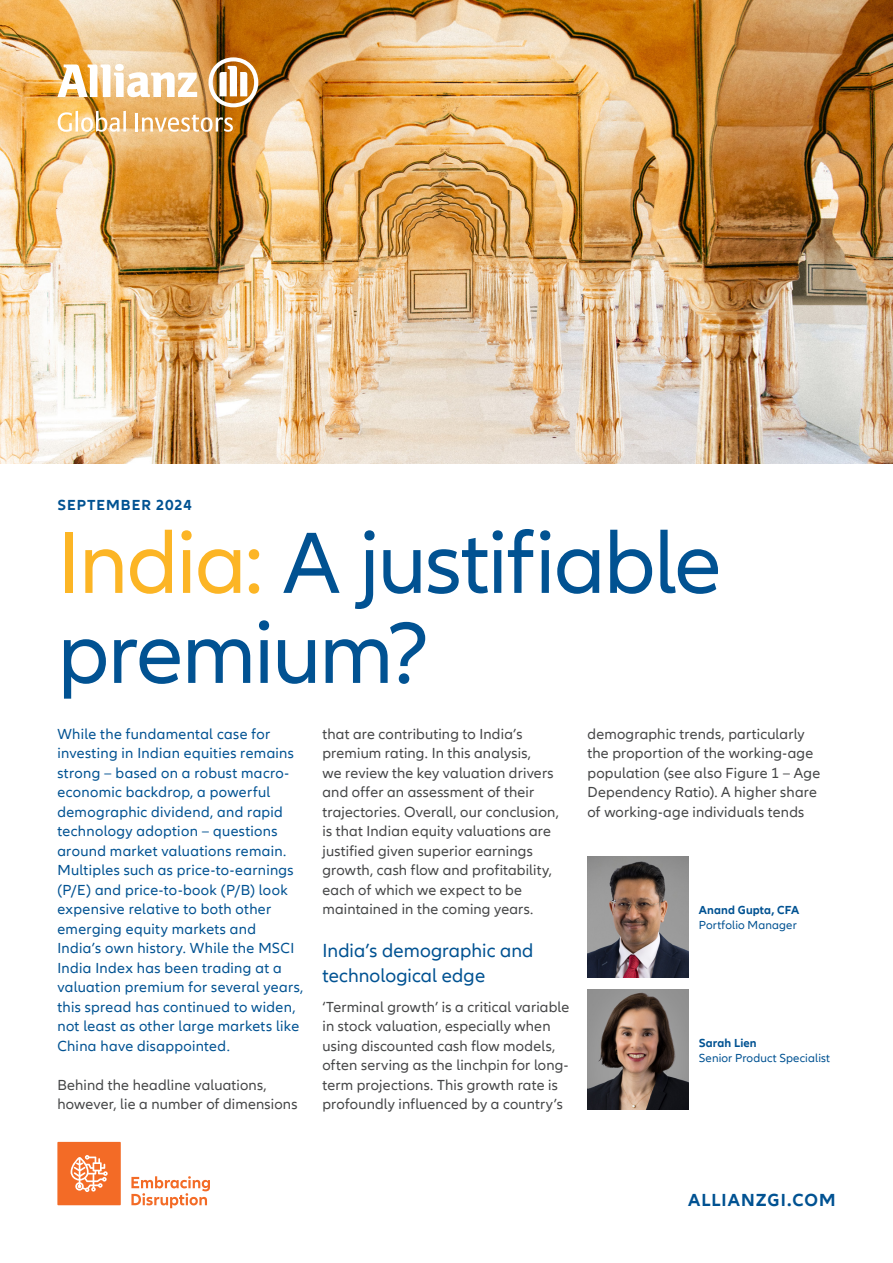
<style>
.page{position:relative;width:893px;height:1263px;background:#fff}
.page>*{position:absolute;margin:0;border:0;box-sizing:border-box;transform-origin:0 0}
.Headline{font:90px/90px "Allianz Neo";letter-spacing:-.02em;color:#015292}
.Headline_3{font:19.5px/25.3px "Allianz Neo";letter-spacing:.005em;color:#015292}
.URL_connect{font:700 18px "Allianz Neo";letter-spacing:.06em;color:#015292}
.Copy{font:15px/19.5px "Allianz Neo";letter-spacing:.015em;color:#454647}
.Copy-2{font:15px/19.5px "Allianz Neo";letter-spacing:.025em;color:#015292}
.t1{font:700 15px "Allianz Neo";letter-spacing:.07em;color:#015292}
.Copy__small{font:12px "Allianz Neo";letter-spacing:.01em;color:#015292}
.Copy__small-2{font:700 12px "Allianz Neo";letter-spacing:.015em;color:#015292}
.s1{color:#fcb525}
</style>
<div class="page">
<img style="left:0;top:0;width:893px;height:463px">
<svg style="left:57px;top:64px;width:140px;height:33px"></svg>
<svg style="left:208px;top:57px;width:50px;height:50px"></svg>
<svg style="left:58px;top:112px;width:14px;height:20px"></svg>
<hr style="left:76px;top:111px;width:2px;height:21px;background:#fff">
<svg style="left:81px;top:111px;width:39px;height:21px"></svg>
<hr style="left:123px;top:111px;width:3px;height:21px;background:#fff">
<hr style="left:135px;top:113px;width:3px;height:19px;background:#fff">
<svg style="left:142px;top:115px;width:91px;height:17px"></svg>
<img style="left:587px;top:990px;width:101px;height:120px">
<div style="left:57px;top:1142px;width:64px;height:63px;background:#f36b26"></div>
<svg style="left:71px;top:1155px;width:37px;height:37px"></svg>
<svg style="left:131px;top:1176px;width:79px;height:32px"></svg>
<img style="left:587px;top:857px;width:101px;height:120px">
<p class="t1" style="left:57px;top:496px;width:136px">SEPTEMBER 2024</p>
<p class="Headline" style="left:57px;top:520px;width:666px"><span class="s1">India:</span> A justifiable premium?</p>
<p class="Copy-2" style="left:57px;top:724px;width:248px">While the fundamental case for investing in Indian equities remains strong – based on a robust macro&shy;economic backdrop, a powerful demographic dividend, and rapid technology adoption – questions around market valuations remain.<br>Multiples such as price-to-earnings (P/E) and price-to-book (P/B) look expensive relative to both other emerging equity markets and India’s own history. While the MSCI India Index has been trading at a valuation premium for several years, this spread has continued to widen, not least as other large markets like China have disappointed.</p>
<p class="Copy" style="left:57px;top:1075px;width:242px">Behind the headline valuations, however, lie a number of dimensions</p>
<p class="Copy" style="left:322px;top:724px;width:238px">that are contributing to India’s premium rating. In this analysis,<br>we review the key valuation drivers and offer an assessment of their trajectories. Overall, our conclusion, is that Indian equity valuations are justified given superior earnings growth, cash flow and profitability, each of which we expect to be maintained in the coming years.</p>
<p class="Headline_3" style="left:322px;top:938px;width:212px">India’s demographic and technological edge</p>
<p class="Copy" style="left:322px;top:997px;width:248px">‘Terminal growth’ is a critical variable in stock valuation, especially when using discounted cash flow models, often serving as the linchpin for long&shy;term projections. This growth rate is profoundly influenced by a country’s</p>
<p class="Copy" style="left:587px;top:724px;width:234px">demographic trends, particularly the proportion of the working-age population (see also Figure 1 – Age Dependency Ratio). A higher share of working-age individuals tends</p>
<p class="Copy__small-2" style="left:699px;top:903px;width:102px">Anand Gupta, CFA</p>
<p class="Copy__small" style="left:699px;top:918px;width:100px">Portfolio Manager</p>
<p class="Copy__small-2" style="left:699px;top:1035px;width:59px">Sarah Lien</p>
<p class="Copy__small" style="left:699px;top:1051px;width:133px">Senior Product Specialist</p>
<p class="URL_connect" style="left:688px;top:1189px;width:149px">ALLIANZGI.COM</p>
</div>
